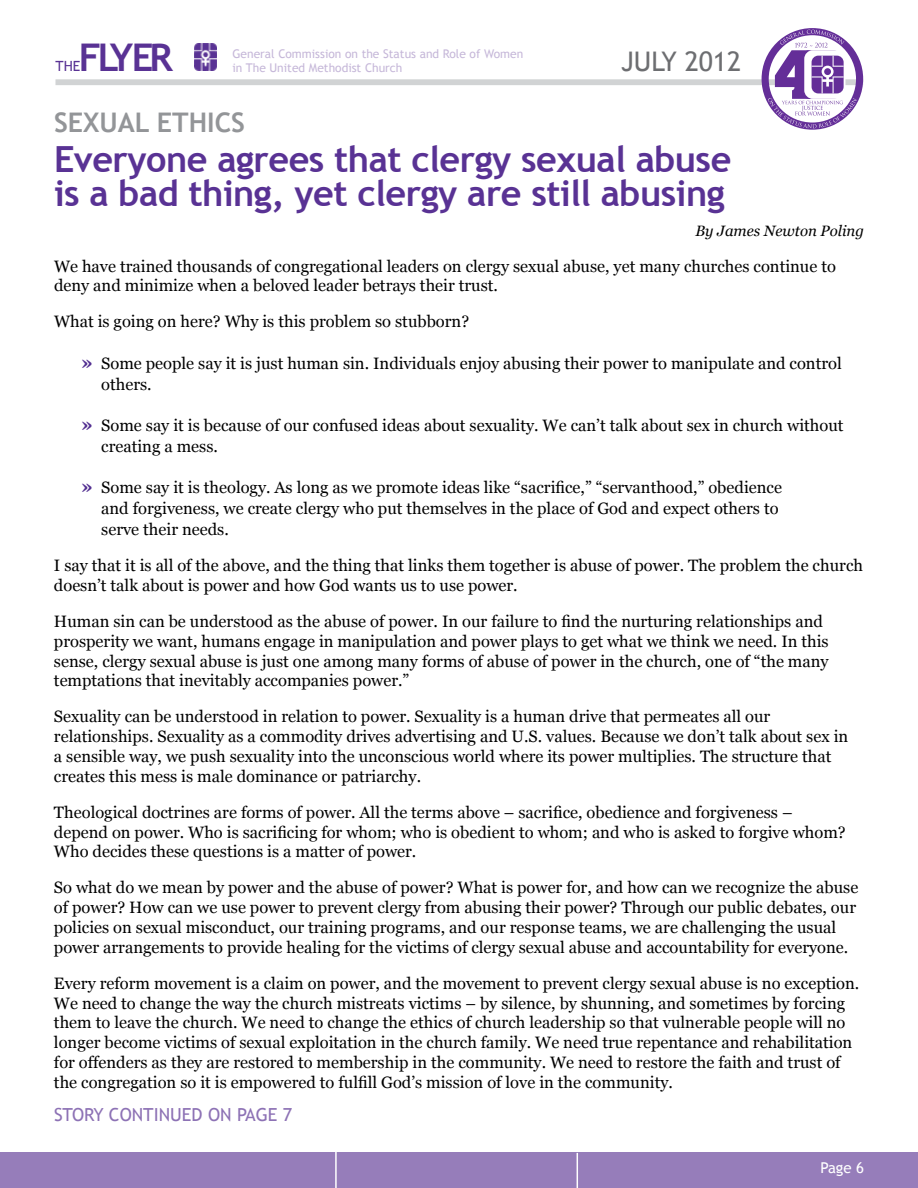
<style>
.page{position:relative;width:918px;height:1188px;background:#fff}
.page>*{position:absolute;margin:0;border:0;box-sizing:border-box;transform-origin:0 0}
.t1{font:700 38.1px "Trebuchet MS";letter-spacing:-.09em;color:#593294}
.t2{font:700 36px/33.6px "Trebuchet MS";letter-spacing:-.015em;color:#593294}
.t3{font:700 27px "Trebuchet MS";color:#939598}
.t4{font:27px "Trebuchet MS";color:#6d6e71}
.t5{font:18px "Trebuchet MS";color:#8d72b5}
.t6{font:16.5px/19.8px "Georgia";color:#000}
.t7{font:italic 15px "Georgia";color:#000}
.t8{font:15px "Trebuchet MS";color:#fff}
.t9{font:14.1px "Trebuchet MS";color:#593294}
.t10{font:12px/14.4px "Trebuchet MS";color:#c6b8d9}
.s1{font-weight:700;font-size:19.5px;color:#522e91}
</style>
<div class="page">
<img style="left:194px;top:43px;width:23px;height:27px">
<div style="left:56px;top:79px;width:807px;height:6px;background:#d1d3d4"></div>
<div style="left:0;top:1153px;width:918px;height:35px;background:#967dba"></div>
<svg style="left:762px;top:28px;width:101px;height:102px"></svg>
<hr style="left:335px;top:1151px;width:2px;height:37px;background:#fff">
<hr style="left:577px;top:1153px;width:1px;height:35px;background:#fff">
<h1 class="t1" style="left:79px;top:34px;width:96px">Flyer</h1>
<p class="t10" style="left:232px;top:46px;width:292px">General Commission on the Status and Role of Women in The United Methodist Church</p>
<h3 class="t4" style="left:621px;top:46px;width:122px">JULY 2012</h3>
<p class="t9" style="left:56px;top:58px;width:26px">the</p>
<h3 class="t3" style="left:54px;top:105px;width:190px">Sexual Ethics</h3>
<h2 class="t2" style="left:54px;top:142px;width:679px">Everyone agrees that clergy sexual abuse is a bad thing, yet clergy are still abusing</h2>
<p class="t7" style="left:695px;top:221px;width:170px">By James Newton Poling</p>
<p class="t6" style="left:54px;top:256px;width:784px">We have trained thousands of congregational leaders on clergy sexual abuse, yet many churches continue to deny and minimize when a beloved leader betrays their trust.</p>
<p class="t6" style="left:54px;top:312px;width:417px">What is going on here? Why is this problem so stubborn?</p>
<p class="t6" style="left:101px;top:353px;width:742px;line-height:21px;text-indent:-20px"><span class="s1">»</span> Some people say it is just human sin. Individuals enjoy abusing their power to manipulate and control others.</p>
<p class="t6" style="left:101px;top:415px;width:744px;line-height:21px;text-indent:-20px"><span class="s1">»</span> Some say it is because of our confused ideas about sexuality. We can’t talk about sex in church without creating a mess.</p>
<p class="t6" style="left:101px;top:477px;width:682px;line-height:21px;text-indent:-20px"><span class="s1">»</span> Some say it is theology. As long as we promote ideas like “sacrifice,” “servanthood,” obedience and forgiveness, we create clergy who put themselves in the place of God and expect others to serve their needs.</p>
<p class="t6" style="left:54px;top:556px;width:811px">I say that it is all of the above, and the thing that links them together is abuse of power. The problem the church doesn’t talk about is power and how God wants us to use power.</p>
<p class="t6" style="left:54px;top:612px;width:776px">Human sin can be understood as the abuse of power. In our failure to find the nurturing relationships and prosperity we want, humans engage in manipulation and power plays to get what we think we need. In this sense, clergy sexual abuse is just one among many forms of abuse of power in the church, one of “the many temptations that inevitably accompanies power.”</p>
<p class="t6" style="left:54px;top:707px;width:796px">Sexuality can be understood in relation to power. Sexuality is a human drive that permeates all our relationships. Sexuality as a commodity drives advertising and U.S. values. Because we don’t talk about sex in a sensible way, we push sexuality into the unconscious world where its power multiplies. The structure that creates this mess is male dominance or patriarchy.</p>
<p class="t6" style="left:54px;top:803px;width:793px">Theological doctrines are forms of power. All the terms above – sacrifice, obedience and forgiveness – depend on power. Who is sacrificing for whom; who is obedient to whom; and who is asked to forgive whom?<br>Who decides these questions is a matter of power.</p>
<p class="t6" style="left:54px;top:878px;width:806px">So what do we mean by power and the abuse of power? What is power for, and how can we recognize the abuse of power? How can we use power to prevent clergy from abusing their power? Through our public debates, our policies on sexual misconduct, our training programs, and our response teams, we are challenging the usual power arrangements to provide healing for the victims of clergy sexual abuse and accountability for everyone.</p>
<p class="t6" style="left:54px;top:974px;width:807px">Every reform movement is a claim on power, and the movement to prevent clergy sexual abuse is no exception.<br>We need to change the way the church mistreats victims – by silence, by shunning, and sometimes by forcing them to leave the church. We need to change the ethics of church leadership so that vulnerable people will no longer become victims of sexual exploitation in the church family. We need true repentance and rehabilitation for offenders as they are restored to membership in the community. We need to restore the faith and trust of the congregation so it is empowered to fulfill God’s mission of love in the community.</p>
<p class="t5" style="left:54px;top:1104px;width:240px">Story Continued on PAGE 7</p>
<p class="t8" style="left:820px;top:1159px;width:45px">Page 6</p>
</div>
